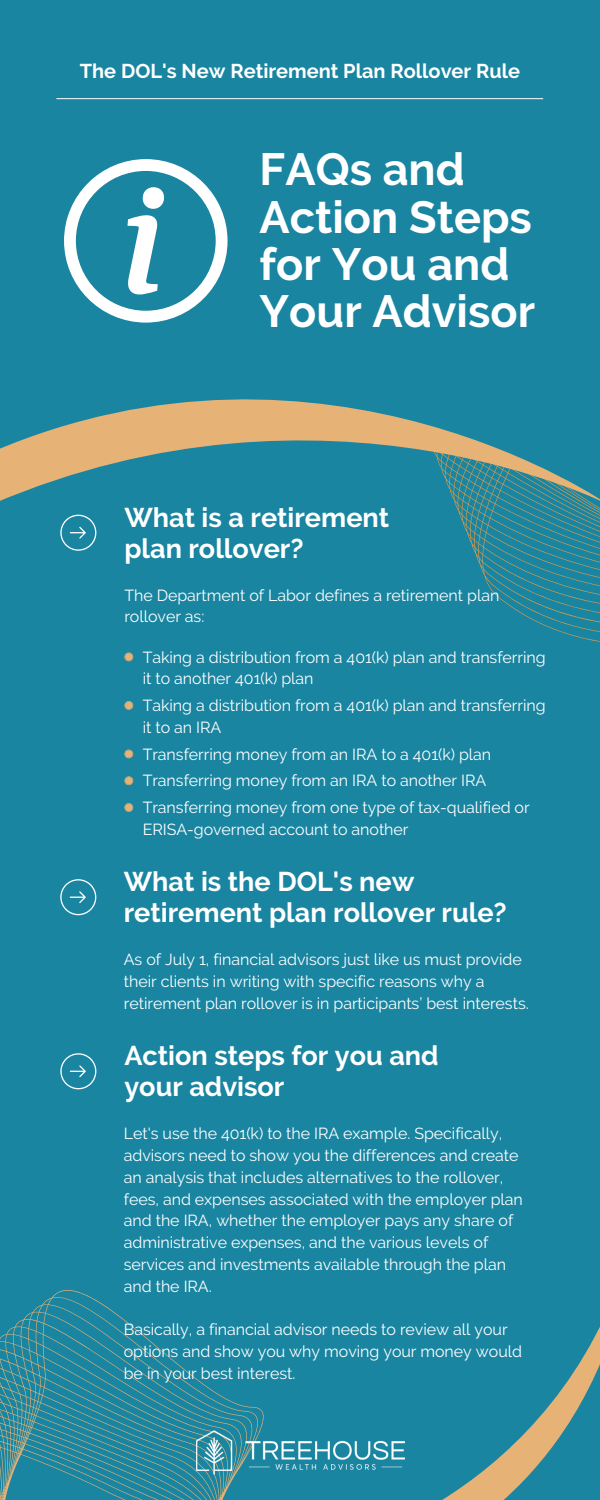
<style>
.page{position:relative;width:600px;height:1500px;background:#1985a1}
.page>*{position:absolute;margin:0;border:0;box-sizing:border-box;transform-origin:0 0}
.t1{font:700 45px/47.2px "Raleway";color:#fff}
.t2{font:700 27.1px/30.8px "Raleway";color:#fff}
.t3{font:700 20px "Raleway";color:#fff}
.t4{font:16px/21.8px "Raleway";letter-spacing:-.005em;color:#fff}
</style>
<div class="page">
<svg style="left:455px;top:504px;width:145px;height:138px"></svg>
<svg style="left:0;top:399px;width:600px;height:105px"></svg>
<svg style="left:60px;top:514px;width:37px;height:37px"></svg>
<svg style="left:442px;top:1327px;width:158px;height:173px"></svg>
<svg style="left:0;top:1290px;width:264px;height:210px"></svg>
<hr style="left:56px;top:98px;width:487px;height:1px;background:#fff">
<svg style="left:64px;top:159px;width:164px;height:164px"></svg>
<svg style="left:60px;top:879px;width:37px;height:37px"></svg>
<svg style="left:60px;top:1053px;width:37px;height:37px"></svg>
<svg style="left:124px;top:653px;width:9px;height:8px"></svg>
<div style="left:125px;top:653px;width:8px;height:8px;background:#e7b275;border-radius:50%"></div>
<svg style="left:124px;top:701px;width:9px;height:9px"></svg>
<div style="left:125px;top:702px;width:8px;height:7px;background:#e7b275;border-radius:50%"></div>
<svg style="left:124px;top:750px;width:9px;height:8px"></svg>
<div style="left:125px;top:750px;width:8px;height:8px;background:#e7b275;border-radius:50%"></div>
<svg style="left:124px;top:776px;width:9px;height:9px"></svg>
<div style="left:125px;top:777px;width:8px;height:7px;background:#e7b275;border-radius:50%"></div>
<svg style="left:124px;top:803px;width:9px;height:9px"></svg>
<div style="left:125px;top:804px;width:8px;height:7px;background:#e7b275;border-radius:50%"></div>
<img style="left:180px;top:1426px;width:225px;height:60px">
<p class="t3" style="left:80px;top:60px;width:442px">The DOL's New Retirement Plan Rollover Rule</p>
<h1 class="t1" style="left:260px;top:146px;width:277px">FAQs and<br>Action Steps for You and<br>Your Advisor</h1>
<h2 class="t2" style="left:124px;top:502px;width:266px">What is a retirement plan rollover?</h2>
<p class="t4" style="left:124px;top:584px;width:376px">The Department of Labor defines a retirement plan rollover as:</p>
<p class="t4" style="left:143px;top:646px;width:404px">Taking a distribution from a 401(k) plan and transferring it to another 401(k) plan</p>
<p class="t4" style="left:143px;top:695px;width:404px">Taking a distribution from a 401(k) plan and transferring it to an IRA</p>
<p class="t4" style="left:143px;top:741px;width:388px;line-height:26.8px">Transferring money from an IRA to a 401(k) plan<br>Transferring money from an IRA to another IRA<br>Transferring money from one type of tax-qualified or</p>
<p class="t4" style="left:143px;top:818px;width:267px">ERISA-governed account to another</p>
<h2 class="t2" style="left:124px;top:866px;width:384px">What is the DOL's new retirement plan rollover rule?</h2>
<p class="t4" style="left:124px;top:949px;width:406px">As of July 1, financial advisors just like us must provide their clients in writing with specific reasons why a retirement plan rollover is in participants’ best interests.</p>
<h2 class="t2" style="left:124px;top:1040px;width:316px">Action steps for you and your advisor</h2>
<p class="t4" style="left:124px;top:1123px;width:401px">Let's use the 401(k) to the IRA example. Specifically, advisors need to show you the differences and create an analysis that includes alternatives to the rollover, fees, and expenses associated with the employer plan and the IRA, whether the employer pays any share of administrative expenses, and the various levels of services and investments available through the plan and the IRA.</p>
<p class="t4" style="left:124px;top:1319px;width:400px">Basically, a financial advisor needs to review all your options and show you why moving your money would be in your best interest.</p>
</div>
